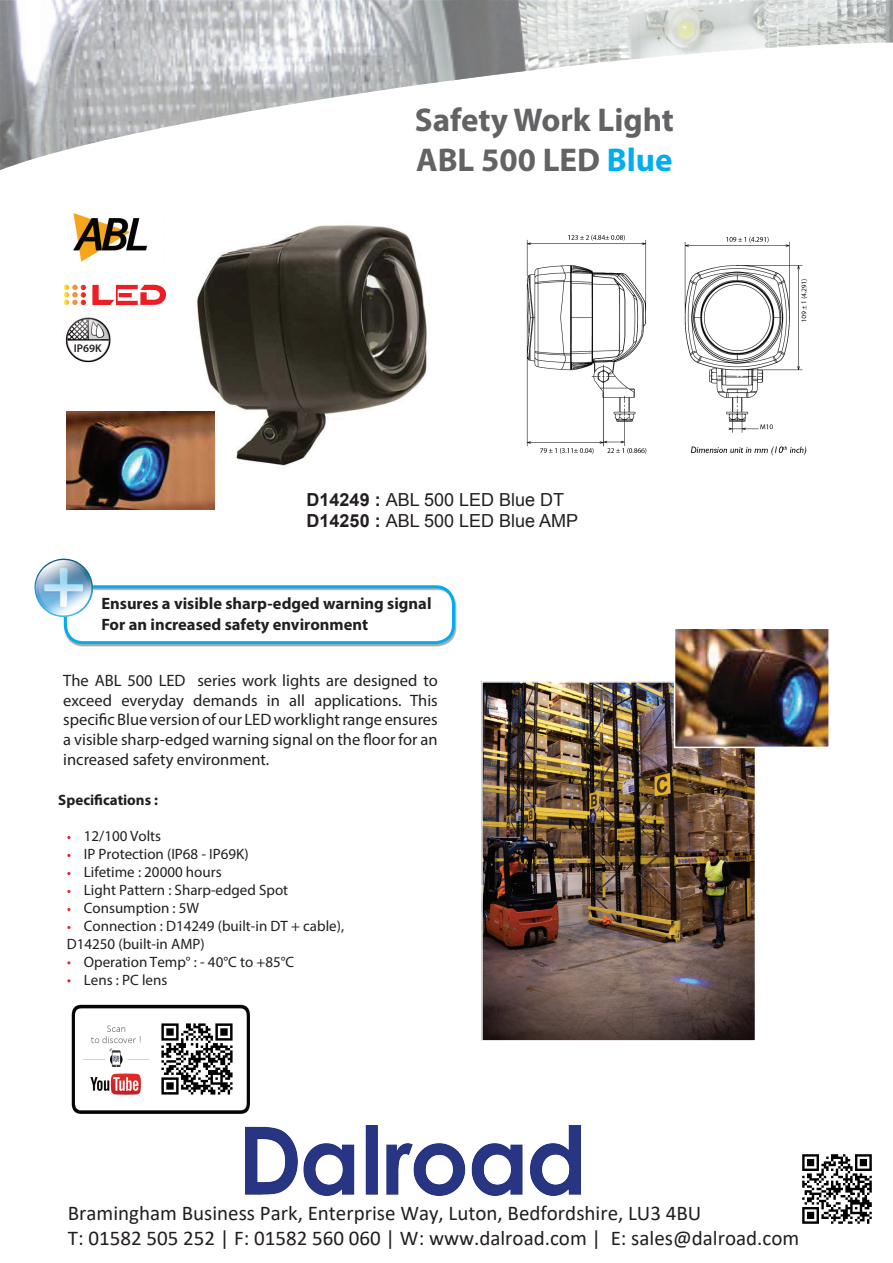
<style>
.page{position:relative;width:893px;height:1263px;background:#fff}
.page>*{position:absolute;margin:0;border:0;box-sizing:border-box;transform-origin:0 0}
.t1{font:700 33px/39.6px "Myriad Pro";color:#636366}
.t2{font:21px/25.2px "Calibri";color:#221e1f}
.t3{font:18px/21.6px "Arial";color:#231f20}
.t4{font:16.5px/19.8px "Myriad Pro";color:#231f20;text-align:justify}
.t5{font:700 16.5px/21px "Myriad Pro";color:#231f20}
.t6{font:15px/17.4px "Myriad Pro";color:#231f20}
.t7{font:700 15px "Myriad Pro";color:#231f20}
.t8{font:600 11.25px "Myriad Pro";color:#231f20}
.s1{color:#00aeef}
.s2{font-weight:700}
.s3{color:#fff}
</style>
<div class="page">
<img style="left:196px;top:225px;width:231px;height:241px">
<svg style="left:92px;top:285px;width:74px;height:20px"></svg>
<svg style="left:64px;top:285px;width:22px;height:20px"></svg>
<img style="left:526px;top:234px;width:282px;height:222px">
<img style="left:65px;top:317px;width:46px;height:46px">
<img style="left:66px;top:411px;width:149px;height:98px">
<img style="left:484px;top:684px;width:269px;height:354px">
<div style="left:481px;top:681px;width:275px;height:360px;border:2px solid #fff"></div>
<img style="left:677px;top:630px;width:150px;height:115px">
<div style="left:674px;top:627px;width:156px;height:121px;border:2px solid #fff"></div>
<img style="left:71px;top:1004px;width:179px;height:110px">
<div style="left:64px;top:587px;width:393px;height:60px;background:#231f20;opacity:.4"></div>
<div style="left:64px;top:585px;width:391px;height:59px;border:3px solid #00aeef;border-radius:18px"></div>
<img style="left:34px;top:558px;width:59px;height:60px">
<img style="left:73px;top:213px;width:74px;height:49px">
<img style="left:526px;top:0;width:367px;height:71px">
<img style="left:0;top:0;width:526px;height:170px">
<img style="left:246px;top:1126px;width:334px;height:69px">
<img style="left:802px;top:1154px;width:70px;height:70px">
<img style="left:152px;top:1013px;width:91px;height:91px">
<p class="t8" style="left:74px;top:341px;width:29px">IP69K</p>
<h1 class="t1" style="left:415px;top:99px;width:261px">Safety Work Light<br>ABL 500 LED <span class="s1">Blue</span></h1>
<p class="t3" style="left:307px;top:489px;width:273px"><span class="s2">D14249 :</span> ABL 500 LED Blue DT<br><span class="s2">D14250 :</span> ABL 500 LED Blue AMP</p>
<p class="t5" style="left:101px;top:592px;width:332px">Ensures a visible sharp-edged warning signal<br>For an increased safety environment</p>
<p class="t4" style="left:63px;top:670px;width:376px">The ABL 500 LED series work lights are designed to exceed everyday demands in all applications. This specific Blue version of our LED worklight range ensures a visible sharp-edged warning signal on the floor for an increased safety environment.</p>
<p class="t7" style="left:58px;top:790px;width:101px">Specifications :</p>
<p class="t6" style="left:67px;top:827px;width:96px"><span class="s3">•</span> 12/100 Volts</p>
<p class="t6" style="left:67px;top:845px;width:183px"><span class="s3">•</span> IP Protection (IP68 - IP69K)</p>
<p class="t6" style="left:67px;top:863px;width:156px"><span class="s3">•</span> Lifetime : 20000 hours</p>
<p class="t6" style="left:67px;top:881px;width:223px"><span class="s3">•</span> Light Pattern : Sharp-edged Spot</p>
<p class="t6" style="left:67px;top:899px;width:134px"><span class="s3">•</span> Consumption : 5W</p>
<p class="t6" style="left:67px;top:917px;width:279px"><span class="s3">•</span> Connection : D14249 (built-in DT + cable),<br>D14250 (built-in AMP)</p>
<p class="t6" style="left:67px;top:953px;width:229px"><span class="s3">•</span> Operation Temp° : - 40°C to +85°C</p>
<p class="t6" style="left:67px;top:971px;width:102px"><span class="s3">•</span> Lens : PC lens</p>
<p class="t2" style="left:68px;top:1200px;width:733px">Bramingham Business Park, Enterprise Way, Luton, Bedfordshire, LU3 4BU<br>T: 01582 505 252 | F: 01582 560 060 | W: www.dalroad.com | E: sales@dalroad.com</p>
</div>
